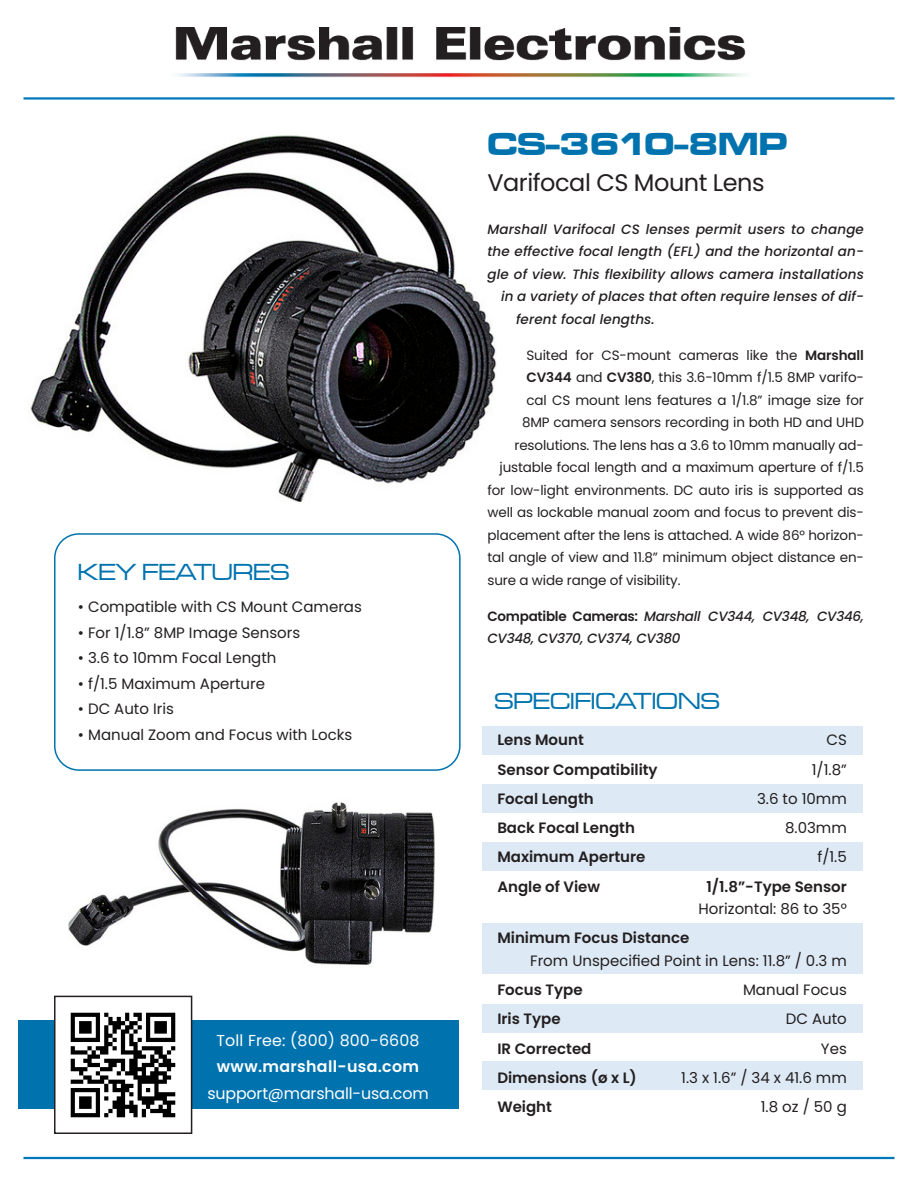
<style>
.page{position:relative;width:918px;height:1188px;background:#fff}
.page>*{position:absolute;margin:0;border:0;box-sizing:border-box;transform-origin:0 0}
.t1{font:33px "Microgramma D Bold Exte";color:#0073ae}
.t2{font:24px "Microgramma D Medi Exte";color:#0073ae}
.t3{font:24px "Poppins";letter-spacing:-.02em;color:#231f20}
.t4{font:15.9px/26.4px "Poppins";letter-spacing:.01em;color:#fff}
.t5{font:15.9px "Poppins";letter-spacing:-.01em;color:#fff}
.t6{font:15px "Poppins";color:#231f20}
.t7{font:600 15px "Poppins";color:#231f20}
.t8{font:13.5px "Poppins";letter-spacing:-.01em;color:#231f20}
.t9{font:italic 500 13.5px "Poppins";letter-spacing:.01em;color:#231f20}
.t10{font:italic 500 13.5px/22.5px "Poppins";letter-spacing:-.02em;color:#231f20}
.s1{font-weight:600}
.s2{font-weight:600;font-style:normal}
</style>
<div class="page">
<hr style="left:23px;top:97px;width:872px;height:3px;background:#0078b9">
<img style="left:175px;top:27px;width:571px;height:51px">
<img style="left:30px;top:135px;width:467px;height:367px">
<div style="left:482px;top:726px;width:381px;height:28px;background:#dde9f4"></div>
<div style="left:482px;top:784px;width:381px;height:28px;background:#dde9f4"></div>
<div style="left:482px;top:842px;width:381px;height:29px;background:#dde9f4"></div>
<div style="left:482px;top:1004px;width:381px;height:29px;background:#dde9f4"></div>
<div style="left:482px;top:1062px;width:381px;height:28px;background:#dde9f4"></div>
<div style="left:482px;top:923px;width:381px;height:51px;background:#dde9f4"></div>
<div style="left:54px;top:533px;width:407px;height:238px;border:2px solid #0073ae;border-radius:24px"></div>
<img style="left:69px;top:802px;width:365px;height:163px">
<div style="left:18px;top:1021px;width:441px;height:88px;background:#0073ae"></div>
<img style="left:57px;top:1012px;width:132px;height:106px">
<div style="left:54px;top:996px;width:138px;height:138px;border:2px solid #231f20"></div>
<hr style="left:23px;top:1157px;width:872px;height:2px;background:#0078b9">
<p class="t2" style="left:78px;top:557px;width:213px">KEY FEATURES</p>
<p class="t6" style="left:78px;top:598px;width:286px">• Compatible with CS Mount Cameras</p>
<p class="t6" style="left:78px;top:624px;width:224px">• For 1/1.8” 8MP Image Sensors</p>
<p class="t6" style="left:78px;top:649px;width:200px">• 3.6 to 10mm Focal Length</p>
<p class="t6" style="left:78px;top:675px;width:189px">• f/1.5 Maximum Aperture</p>
<p class="t6" style="left:78px;top:700px;width:97px">• DC Auto Iris</p>
<p class="t6" style="left:78px;top:726px;width:276px">• Manual Zoom and Focus with Locks</p>
<p class="t4" style="left:217px;top:1027px;width:205px">Toll Free: (800) 800-6608 <span class="s1">www.marshall-usa.com</span></p>
<p class="t5" style="left:207px;top:1084px;width:223px">support@marshall-usa.com</p>
<p class="t1" style="left:488px;top:122px;width:301px">CS-3610-8MP</p>
<p class="t3" style="left:488px;top:168px;width:279px">Varifocal CS Mount Lens</p>
<p class="t9" style="left:488px;top:221px;width:378px">Marshall Varifocal CS lenses permit users to change</p>
<p class="t9" style="left:488px;top:244px;width:378px">the effective focal length (EFL) and the horizontal an-</p>
<p class="t9" style="left:488px;top:266px;width:378px">gle of view. This flexibility allows camera installations</p>
<p class="t9" style="left:501px;top:289px;width:365px">in a variety of places that often require lenses of dif-</p>
<p class="t9" style="left:516px;top:311px;width:140px">ferent focal lengths.</p>
<p class="t8" style="left:526px;top:347px;width:339px">Suited for CS-mount cameras like the <span class="s1">Marshall</span></p>
<p class="t8" style="left:526px;top:370px;width:339px"><span class="s1">CV344</span> and <span class="s1">CV380</span>, this 3.6-10mm f/1.5 8MP varifo-</p>
<p class="t8" style="left:526px;top:392px;width:339px">cal CS mount lens features a 1/1.8” image size for</p>
<p class="t8" style="left:522px;top:415px;width:343px">8MP camera sensors recording in both HD and UHD</p>
<p class="t8" style="left:514px;top:437px;width:351px">resolutions. The lens has a 3.6 to 10mm manually ad-</p>
<p class="t8" style="left:500px;top:460px;width:366px">justable focal length and a maximum aperture of f/1.5</p>
<p class="t8" style="left:488px;top:482px;width:378px">for low-light environments. DC auto iris is supported as</p>
<p class="t8" style="left:488px;top:505px;width:378px">well as lockable manual zoom and focus to prevent dis-</p>
<p class="t8" style="left:488px;top:527px;width:378px">placement after the lens is attached. A wide 86° horizon-</p>
<p class="t8" style="left:488px;top:550px;width:378px">tal angle of view and 11.8” minimum object distance en-</p>
<p class="t8" style="left:488px;top:572px;width:195px">sure a wide range of visibility.</p>
<p class="t10" style="left:488px;top:605px;width:378px"><span class="s2">Compatible Cameras:</span> Marshall CV344, CV348, CV346,<br>CV348, CV370, CV374, CV380</p>
<p class="t2" style="left:494px;top:686px;width:227px">SPECIFICATIONS</p>
<p class="t7" style="left:497px;top:731px;width:88px">Lens Mount</p>
<p class="t6" style="left:826px;top:731px;width:22px">CS</p>
<p class="t7" style="left:497px;top:761px;width:162px">Sensor Compatibility</p>
<p class="t6" style="left:812px;top:761px;width:37px">1/1.8”</p>
<p class="t7" style="left:497px;top:790px;width:98px">Focal Length</p>
<p class="t6" style="left:757px;top:790px;width:91px">3.6 to 10mm</p>
<p class="t7" style="left:497px;top:819px;width:139px">Back Focal Length</p>
<p class="t6" style="left:785px;top:819px;width:63px">8.03mm</p>
<p class="t7" style="left:497px;top:848px;width:150px">Maximum Aperture</p>
<p class="t6" style="left:817px;top:848px;width:31px">f/1.5</p>
<p class="t7" style="left:497px;top:878px;width:104px">Angle of View</p>
<p class="t7" style="left:706px;top:878px;width:142px">1/1.8”-Type Sensor</p>
<p class="t6" style="left:699px;top:900px;width:150px">Horizontal: 86 to 35°</p>
<p class="t7" style="left:497px;top:929px;width:194px">Minimum Focus Distance</p>
<p class="t6" style="left:530px;top:952px;width:318px">From Unspecified Point in Lens: 11.8” / 0.3 m</p>
<p class="t7" style="left:497px;top:981px;width:87px">Focus Type</p>
<p class="t6" style="left:743px;top:981px;width:105px">Manual Focus</p>
<p class="t7" style="left:497px;top:1010px;width:65px">Iris Type</p>
<p class="t6" style="left:786px;top:1010px;width:62px">DC Auto</p>
<p class="t7" style="left:497px;top:1040px;width:96px">IR Corrected</p>
<p class="t6" style="left:821px;top:1040px;width:27px">Yes</p>
<p class="t7" style="left:497px;top:1069px;width:141px">Dimensions (ø x L)</p>
<p class="t6" style="left:681px;top:1069px;width:167px">1.3 x 1.6” / 34 x 41.6 mm</p>
<p class="t7" style="left:497px;top:1098px;width:56px">Weight</p>
<p class="t6" style="left:761px;top:1098px;width:87px">1.8 oz / 50 g</p>
</div>
